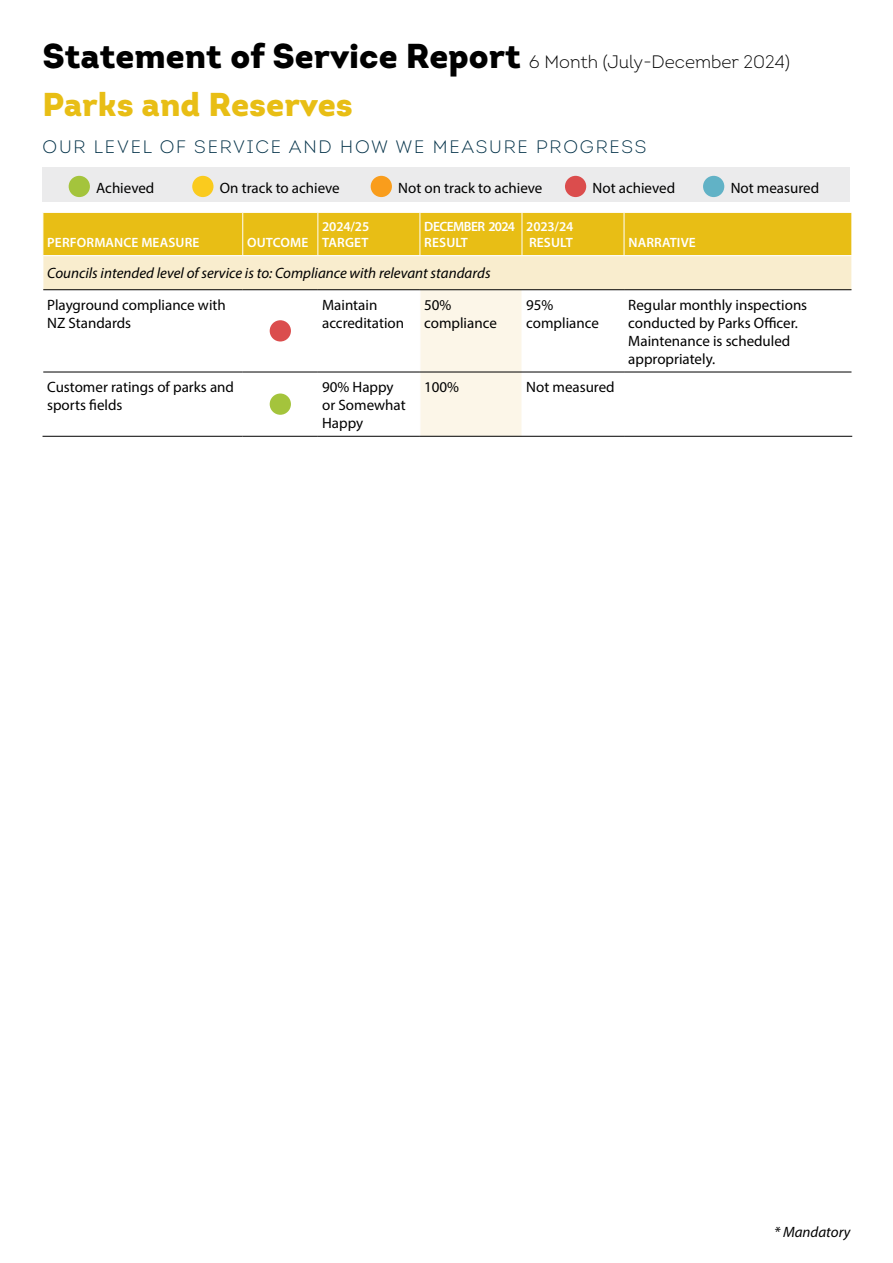
<style>
.page{position:relative;width:893px;height:1263px;background:#fff}
.page>*{position:absolute;margin:0;border:0;box-sizing:border-box;transform-origin:0 0}
.t1{font:900 33px "Intro";color:#e8be15}
.t2{font:300 18px "Intro";color:#000}
.t3{font:300 18px "Intro";letter-spacing:.1em;color:#003047}
.t4{font:15px/18px "Myriad Pro";color:#000}
.t5{font:italic 15px "Myriad Pro";color:#000}
.t6{font:600 13.5px "Myriad Pro";letter-spacing:.01em;color:#fff}
.t7{font:600 13.5px/16.2px "Myriad Pro";letter-spacing:-.01em;color:#fff}
.t8{font:600 13.5px/16.2px "Myriad Pro";letter-spacing:-.04em;color:#fff}
.s1{font-weight:900;font-size:34.5px}
</style>
<div class="page">
<div style="left:43px;top:167px;width:807px;height:34px;background:#ebebec"></div>
<div style="left:69px;top:176px;width:21px;height:21px;background:#a4c43c;border-radius:50%"></div>
<div style="left:192px;top:176px;width:21px;height:21px;background:#facb1e;border-radius:50%"></div>
<div style="left:371px;top:176px;width:21px;height:21px;background:#f99d1c;border-radius:50%"></div>
<div style="left:565px;top:176px;width:21px;height:21px;background:#db4d4d;border-radius:50%"></div>
<div style="left:703px;top:176px;width:21px;height:21px;background:#61b2c6;border-radius:50%"></div>
<div style="left:44px;top:213px;width:807px;height:42px;background:#e8be15"></div>
<div style="left:43px;top:256px;width:809px;height:34px;background:#f9edce"></div>
<div style="left:421px;top:290px;width:101px;height:146px;background:#fcf6e8"></div>
<hr style="left:242px;top:213px;width:1px;height:42px;background:#fff">
<hr style="left:317px;top:213px;width:1px;height:42px;background:#fff">
<hr style="left:420px;top:213px;width:1px;height:42px;background:#fff">
<hr style="left:522px;top:213px;width:1px;height:42px;background:#fff">
<hr style="left:624px;top:213px;width:1px;height:42px;background:#fff">
<hr style="left:43px;top:256px;width:1px;height:34px;background:#fff">
<hr style="left:851px;top:256px;width:1px;height:34px;background:#fff">
<hr style="left:43px;top:289px;width:200px;height:1px;background:#000">
<hr style="left:243px;top:289px;width:75px;height:1px;background:#000">
<hr style="left:318px;top:289px;width:102px;height:1px;background:#000">
<hr style="left:420px;top:289px;width:102px;height:1px;background:#000">
<hr style="left:522px;top:289px;width:102px;height:1px;background:#000">
<hr style="left:624px;top:289px;width:227px;height:1px;background:#000">
<hr style="left:43px;top:372px;width:200px;height:1px;background:#000">
<hr style="left:243px;top:372px;width:75px;height:1px;background:#000">
<hr style="left:318px;top:372px;width:102px;height:1px;background:#000">
<hr style="left:420px;top:372px;width:102px;height:1px;background:#000">
<hr style="left:522px;top:372px;width:102px;height:1px;background:#000">
<hr style="left:624px;top:372px;width:227px;height:1px;background:#000">
<hr style="left:43px;top:436px;width:200px;height:1px;background:#000">
<hr style="left:243px;top:436px;width:75px;height:1px;background:#000">
<hr style="left:318px;top:436px;width:102px;height:1px;background:#000">
<hr style="left:420px;top:436px;width:102px;height:1px;background:#000">
<hr style="left:522px;top:436px;width:102px;height:1px;background:#000">
<hr style="left:624px;top:436px;width:228px;height:1px;background:#000">
<div style="left:270px;top:320px;width:21px;height:21px;background:#db4d4d;border-radius:50%"></div>
<div style="left:270px;top:393px;width:21px;height:22px;background:#a4c43c;border-radius:50%"></div>
<p class="t2" style="left:43px;top:51px;width:749px"><span class="s1">Statement of Service Report</span> 6 Month (July-December 2024)</p>
<h1 class="t1" style="left:43px;top:82px;width:312px">Parks and Reserves</h1>
<p class="t3" style="left:43px;top:136px;width:605px">OUR LEVEL OF SERVICE AND HOW WE MEASURE PROGRESS</p>
<p class="t4" style="left:96px;top:178px;width:60px">Achieved</p>
<p class="t4" style="left:220px;top:178px;width:121px">On track to achieve</p>
<p class="t4" style="left:398px;top:178px;width:146px">Not on track to achieve</p>
<p class="t4" style="left:593px;top:178px;width:84px">Not achieved</p>
<p class="t4" style="left:731px;top:178px;width:90px">Not measured</p>
<p class="t6" style="left:47px;top:234px;width:154px">PERFORMANCE MEASURE</p>
<p class="t6" style="left:247px;top:234px;width:63px">OUTCOME</p>
<p class="t7" style="left:322px;top:218px;width:49px">2024/25<br>TARGET</p>
<p class="t8" style="left:424px;top:218px;width:92px">DECEMBER 2024<br>RESULT</p>
<p class="t7" style="left:526px;top:218px;width:49px">2023/24<br>RESULT</p>
<p class="t6" style="left:628px;top:234px;width:69px">NARRATIVE</p>
<p class="t5" style="left:47px;top:264px;width:445px">Councils intended level of service is to: Compliance with relevant standards</p>
<p class="t4" style="left:47px;top:295px;width:180px">Playground compliance with<br>NZ Standards</p>
<p class="t4" style="left:322px;top:295px;width:83px">Maintain accreditation</p>
<p class="t4" style="left:424px;top:295px;width:74px">50% compliance</p>
<p class="t4" style="left:526px;top:295px;width:74px">95% compliance</p>
<p class="t4" style="left:628px;top:295px;width:180px">Regular monthly inspections conducted by Parks Officer.<br>Maintenance is scheduled appropriately.</p>
<p class="t4" style="left:47px;top:377px;width:188px">Customer ratings of parks and sports fields</p>
<p class="t4" style="left:322px;top:377px;width:85px">90% Happy or Somewhat<br>Happy</p>
<p class="t4" style="left:424px;top:377px;width:36px">100%</p>
<p class="t4" style="left:526px;top:377px;width:90px">Not measured</p>
<p class="t5" style="left:774px;top:1223px;width:78px">* Mandatory</p>
</div>
